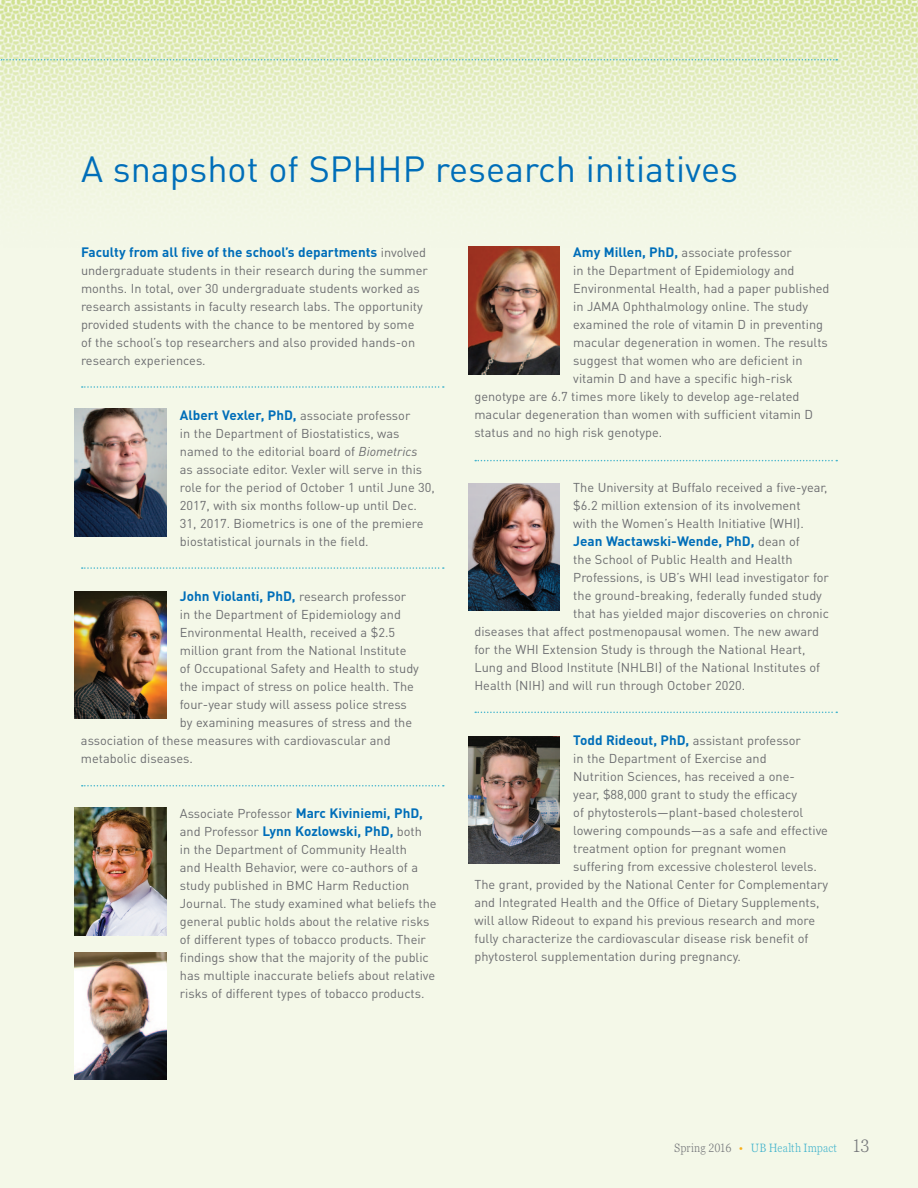
<style>
.page{position:relative;width:918px;height:1188px;background:#f4f8e8}
.page>*{position:absolute;margin:0;border:0;box-sizing:border-box;transform-origin:0 0}
.t1{font:36px "DIN Pro";color:#006eb9}
.t2{font:700 13.5px "DIN Pro";color:#006eb9}
.t3{font:12.75px/18px "DIN Pro";color:#6c6d70}
.t4{font:300 condensed 12px "Georgia Pro";letter-spacing:.005em;color:#46b5cd}
.s1{font-weight:400;font-size:12.75px;color:#6c6d70}
.s2{font-weight:700;font-size:13.5px;color:#006eb9}
.s3{font-style:italic}
.s4{color:#76787b}
.s5{color:#faaf18}
.s6{font-size:18px;color:#76787b}
</style>
<div class="page">
<img style="left:0;top:0;width:918px;height:247px">
<svg style="left:0;top:59px;width:837px;height:1px"></svg>
<img style="left:468px;top:247px;width:92px;height:127px">
<img style="left:468px;top:483px;width:92px;height:128px">
<img style="left:468px;top:736px;width:92px;height:128px">
<img style="left:75px;top:591px;width:91px;height:128px">
<img style="left:75px;top:807px;width:91px;height:128px">
<img style="left:75px;top:952px;width:91px;height:128px">
<svg style="left:82px;top:386px;width:362px;height:2px"></svg>
<svg style="left:82px;top:785px;width:362px;height:2px"></svg>
<svg style="left:82px;top:567px;width:362px;height:2px"></svg>
<svg style="left:475px;top:460px;width:362px;height:1px"></svg>
<svg style="left:475px;top:712px;width:362px;height:1px"></svg>
<img style="left:75px;top:409px;width:91px;height:127px">
<h1 class="t1" style="left:81px;top:144px;width:273px">A snapshot of SPHHP</h1>
<h1 class="t1" style="left:435px;top:144px;width:304px">research initiatives</h1>
<p class="t2" style="left:81px;top:243px;width:347px">Faculty from all five of the school’s departments <span class="s1">involved</span></p>
<p class="t3" style="left:81px;top:261px;width:348px">undergraduate students in their research during the summer months. I n total, over 30 undergraduate students worked as research assistants in faculty research labs. The opportunity provided students with the chance to be mentored by some of the school’s top researchers and also provided hands-on research experiences.</p>
<p class="t3" style="left:180px;top:406px;width:257px"><span class="s2">Albert Vexler, PhD,</span> associate professor<br>in the Department of Biostatistics, was named to the editorial board of <span class="s3">Biometrics<br></span>as associate editor. Vexler will serve in this role for the period of October 1 until June 30, 2017, with six months follow-up until Dec.<br>31, 2017. Biometrics is one of the premiere biostatistical journals in the field.</p>
<p class="t2" style="left:180px;top:587px;width:228px">John Violanti, PhD, <span class="s1">research professor</span></p>
<p class="t3" style="left:180px;top:605px;width:223px">in the Department of Epidemiology and</p>
<p class="t3" style="left:180px;top:623px;width:217px">Environmental H ealth, received a $2.5</p>
<p class="t3" style="left:180px;top:641px;width:228px">million grant from the National I nstitute</p>
<p class="t3" style="left:180px;top:659px;width:241px">of Occupational Safety and H ealth to study</p>
<p class="t3" style="left:180px;top:677px;width:236px">the impact of stress on police health. The</p>
<p class="t3" style="left:180px;top:695px;width:229px">four-year study will assess police stress</p>
<p class="t3" style="left:180px;top:713px;width:234px">by examining measures of stress and the</p>
<p class="t3" style="left:81px;top:731px;width:311px">association of these measures with cardiovascular and</p>
<p class="t3" style="left:81px;top:749px;width:114px">metabolic diseases.</p>
<p class="t3" style="left:180px;top:804px;width:245px">Associate Professor <span class="s2">Marc Kiviniemi, PhD,</span></p>
<p class="t2" style="left:180px;top:822px;width:244px"><span class="s1">and Professor</span> Lynn Kozlowski, PhD, <span class="s1">both</span></p>
<p class="t3" style="left:180px;top:840px;width:258px">in the Department of Community Health<br>and Health Behavior, were co-authors of a study published in BMC Harm Reduction Journal. The study examined what beliefs the general public holds about the relative risks of different types of tobacco products. Their findings show that the majority of the public has multiple inaccurate beliefs about relative risks of different types of tobacco products.</p>
<p class="t3" style="left:573px;top:243px;width:220px"><span class="s2">Amy Millen, PhD,</span> associate professor</p>
<p class="t3" style="left:573px;top:261px;width:223px">in the Department of Epidemiology and</p>
<p class="t3" style="left:573px;top:279px;width:258px">Environmental Health, had a paper published</p>
<p class="t3" style="left:573px;top:297px;width:236px">in JAMA Ophthalmology online. The study</p>
<p class="t3" style="left:573px;top:315px;width:251px">examined the role of vitamin D in preventing</p>
<p class="t3" style="left:573px;top:333px;width:256px">macular degeneration in women. The results</p>
<p class="t3" style="left:573px;top:351px;width:231px">suggest that women who are deficient in</p>
<p class="t3" style="left:573px;top:369px;width:221px">vitamin D and have a specific high-risk</p>
<p class="t3" style="left:474px;top:387px;width:327px">genotype are 6.7 times more likely to develop age-related</p>
<p class="t3" style="left:474px;top:405px;width:338px">macular degeneration than women with sufficient vitamin D</p>
<p class="t3" style="left:474px;top:423px;width:189px">status and no high risk genotype.</p>
<p class="t3" style="left:573px;top:478px;width:256px">The University at Buffalo received a five-year, $6.2 million extension of its involvement with the Women’s Health I nitiative (WHI</p>
<p class="t3" style="left:797px;top:514px;width:9px">).</p>
<p class="t2" style="left:573px;top:532px;width:228px">Jean Wactawski-Wende, PhD, <span class="s1">dean of</span></p>
<p class="t3" style="left:573px;top:550px;width:221px">the School of Public Health and Health<br>Professions, is UB’s WHI</p>
<p class="t3" style="left:716px;top:568px;width:115px">lead investigator for</p>
<p class="t3" style="left:573px;top:586px;width:250px">the ground-breaking, federally funded study</p>
<p class="t3" style="left:573px;top:604px;width:257px">that has yielded major discoveries on chronic</p>
<p class="t3" style="left:474px;top:622px;width:346px">diseases that affect postmenopausal women. The new award</p>
<p class="t3" style="left:474px;top:640px;width:50px">for the WHI</p>
<p class="t3" style="left:474px;top:640px;width:332px;text-indent:68px">Extension Study is through the National Heart,<br>Lung and Blood I nstitute (NHL</p>
<p class="t3" style="left:474px;top:658px;width:347px;text-indent:172px">BI) of the National I nstitutes of<br>Health (NIH) and will run through October 2020.</p>
<p class="t3" style="left:573px;top:731px;width:229px"><span class="s2">Todd Rideout, PhD,</span> assistant professor</p>
<p class="t3" style="left:573px;top:749px;width:195px">in the Department of Exercise and</p>
<p class="t3" style="left:573px;top:767px;width:223px">N utrition Sciences, has received a one-</p>
<p class="t3" style="left:573px;top:785px;width:225px">year, $88,000 grant to study the efficacy</p>
<p class="t3" style="left:573px;top:803px;width:231px">of phytosterols—plant-based cholesterol</p>
<p class="t3" style="left:573px;top:821px;width:256px">lowering compounds—as a safe and effective</p>
<p class="t3" style="left:573px;top:839px;width:215px">treatment option for pregnant women</p>
<p class="t3" style="left:573px;top:857px;width:245px">suffering from excessive cholesterol levels.</p>
<p class="t3" style="left:474px;top:875px;width:355px">The grant, provided by the National Center for Complementary</p>
<p class="t3" style="left:474px;top:893px;width:347px">and I ntegrated Health and the Office of Dietary Supplements,</p>
<p class="t3" style="left:474px;top:911px;width:342px">will allow Rideout to expand his previous research and more</p>
<p class="t3" style="left:474px;top:929px;width:336px">fully characterize the cardiovascular disease risk benefit of</p>
<p class="t3" style="left:474px;top:947px;width:268px">phytosterol supplementation during pregnancy.</p>
<p class="t4" style="left:674px;top:1140px;width:197px"><span class="s4">Spring 2016</span> <span class="s5">•</span> UB Health Impact <span class="s6">13</span></p>
</div>
